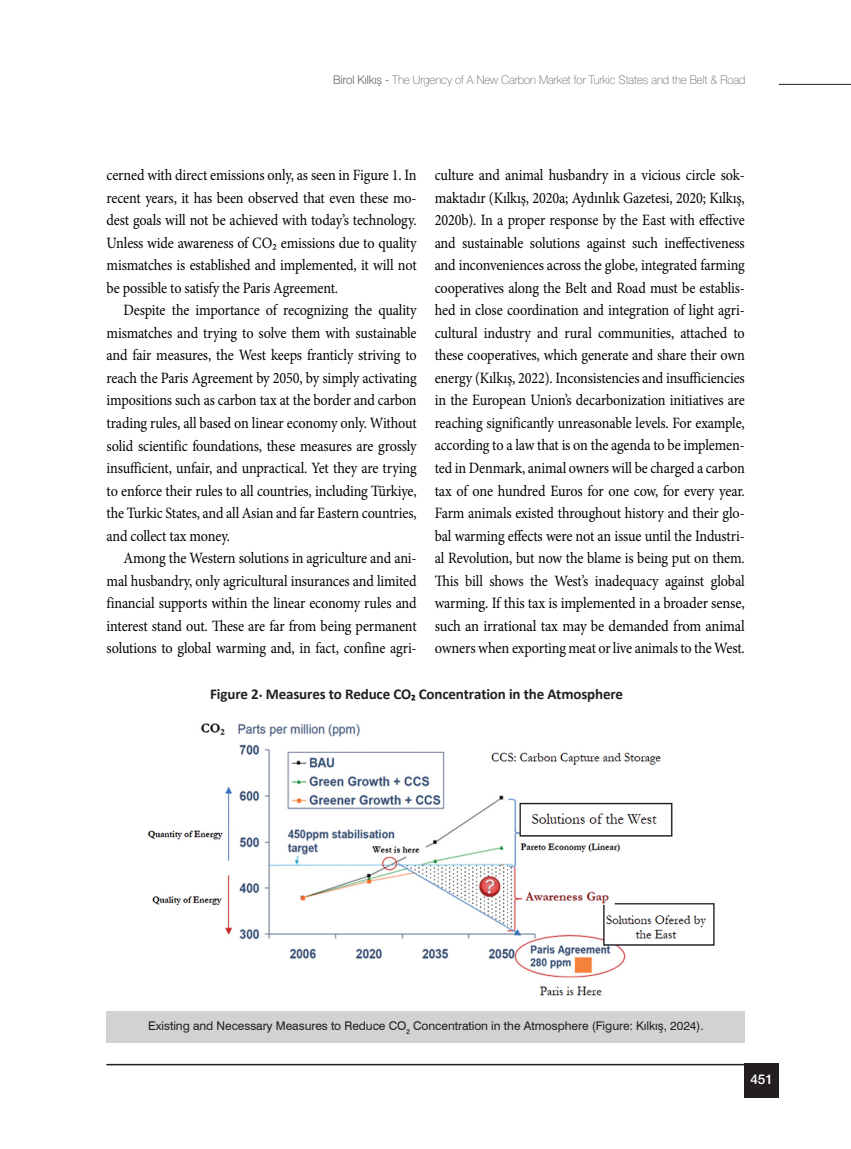
<style>
.page{position:relative;width:851px;height:1149px;background:#fff}
.page>*{position:absolute;margin:0;border:0;box-sizing:border-box;transform-origin:0 0}
.t1{font:15.75px/22.5px "Minion Pro";letter-spacing:-.01em;color:#000001;text-align:justify;scale:.9 1}
.t2{font:700 15px "Calibri";letter-spacing:-.01em;color:#231f20}
.t3{font:500 13.5px "Helvetica Neue LT Pro";color:#fff}
.t4{font:12px "Swiss 721 BT";letter-spacing:-.005em;color:#231f20}
.t5{font:100 12px "Helvetica Neue LT Pro";letter-spacing:-.005em;color:#636366;scale:.94 1}
.s1{font-weight:300}
.s2{color:#000001}
</style>
<div class="page">
<hr style="left:106px;top:1063px;width:672px;height:1px;background:#231f20">
<div style="left:744px;top:1063px;width:34px;height:34px;background:#231f20"></div>
<hr style="left:778px;top:84px;width:72px;height:1px;background:#231f20">
<div style="left:106px;top:1010px;width:638px;height:32px;background:#d1d2d4"></div>
<img style="left:147px;top:723px;width:567px;height:273px">
<p class="t5" style="left:333px;top:73px;width:440px"><span class="s1">Birol Kılkış -</span> The Urgency of A New Carbon Market for Turkic States and the Belt &amp; Road</p>
<p class="t1" style="left:106px;top:164px;width:346px">cerned with direct emissions only, as seen in Figure 1. In recent years, it has been observed that even these mo&shy;dest goals will not be achieved with today’s technology.<br>Unless wide awareness of CO2 emissions due to quality mismatches is established and implemented, it will not be possible to satisfy the Paris Agreement.</p>
<p class="t1" style="left:106px;top:299px;width:346px;text-indent:17px">Despite the importance of recognizing the quality mismatches and trying to solve them with sustainable and fair measures, the West keeps franticly striving to reach the Paris Agreement by 2050, by simply activating impositions such as carbon tax at the border and carbon trading rules, all based on linear economy only. Without solid scientific foundations, these measures are grossly insufficient, unfair, and unpractical. Yet they are trying to enforce their rules to all countries, including Türkiye, the Turkic States, and all Asian and far Eastern countries, and collect tax money.</p>
<p class="t1" style="left:106px;top:546px;width:346px;text-indent:17px">Among the Western solutions in agriculture and ani&shy;mal husbandry, only agricultural insurances and limited financial supports within the linear economy rules and interest stand out. These are far from being permanent solutions to global warming and, in fact, confine agri-</p>
<p class="t1" style="left:434px;top:164px;width:346px">culture and animal husbandry in a vicious circle sok&shy;maktadır (Kılkış, 2020a; Aydınlık Gazetesi, 2020; Kılkış, 2020b). In a proper response by the East with effective and sustainable solutions against such ineffectiveness and inconveniences across the globe, integrated farming cooperatives along the Belt and Road must be establis&shy;hed in close coordination and integration of light agri&shy;cultural industry and rural communities, attached to these cooperatives, which generate and share their own energy (Kılkış, 2022). Inconsistencies and insufficiencies in the European Union’s decarbonization initiatives are reaching significantly unreasonable levels. For example, according to a law that is on the agenda to be implemen&shy;ted in Denmark, animal owners will be charged a carbon tax of one hundred Euros for one cow, for every year.<br>Farm animals existed throughout history and their glo&shy;bal warming effects were not an issue until the Industri&shy;al Revolution, but now the blame is being put on them.<br>This bill shows the West’s inadequacy against global warming. If this tax is implemented in a broader sense, such an irrational tax may be demanded from animal owners when exporting meat or live animals to the West.</p>
<p class="t2" style="left:210px;top:682px;width:414px">Figure 2. Measures to Reduce CO<span class="s2">2</span> Concentration in the Atmosphere</p>
<p class="t4" style="left:148px;top:1017px;width:557px">Existing and Necessary Measures to Reduce CO<sub>2</sub> Concentration in the Atmosphere (Figure: Kılkış, 2024).</p>
<p class="t3" style="left:750px;top:1070px;width:24px">451</p>
</div>
